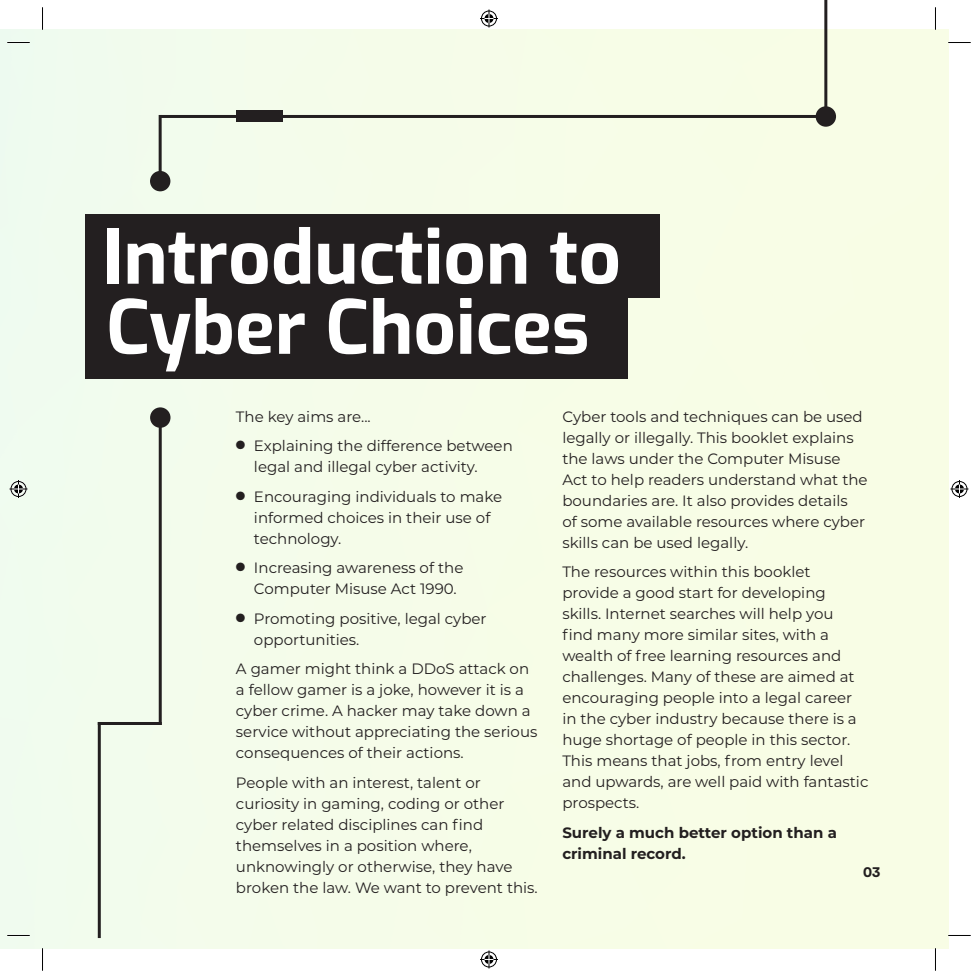
<style>
.page{position:relative;width:978px;height:978px;background:#fff}
.page>*{position:absolute;margin:0;border:0;box-sizing:border-box;transform-origin:0 0}
.t1{font:700 74.4px "Exo";color:#fff}
.t2{font:15px/21px "Montserrat";color:#231f20}
.t3{font:700 15px/21px "Montserrat";color:#231f20}
.t4{font:700 15px "Tenon";color:#231f20}
</style>
<div class="page">
<div style="left:0;top:30px;width:948px;height:918px;background:#f6fde8"></div>
<hr style="left:159px;top:421px;width:3px;height:304px;background:#231f20">
<hr style="left:98px;top:722px;width:3px;height:216px;background:#231f20">
<hr style="left:98px;top:722px;width:64px;height:3px;background:#231f20">
<hr style="left:824px;top:0;width:3px;height:116px;background:#231f20">
<hr style="left:159px;top:115px;width:3px;height:66px;background:#231f20">
<div style="left:150px;top:171px;width:20px;height:20px;background:#231f20;border-radius:50%"></div>
<div style="left:816px;top:106px;width:20px;height:21px;background:#231f20;border-radius:50%"></div>
<hr style="left:161px;top:115px;width:661px;height:3px;background:#231f20">
<div style="left:236px;top:111px;width:47px;height:11px;background:#231f20"></div>
<div style="left:85px;top:283px;width:543px;height:96px;background:#231f20"></div>
<div style="left:85px;top:214px;width:574px;height:83px;background:#231f20"></div>
<div style="left:150px;top:407px;width:21px;height:21px;background:#231f20;border-radius:50%"></div>
<hr style="left:7px;top:934px;width:23px;height:2px;background:#fff">
<svg style="left:7px;top:42px;width:23px;height:1px"></svg>
<svg style="left:948px;top:42px;width:23px;height:1px"></svg>
<svg style="left:7px;top:935px;width:23px;height:1px"></svg>
<svg style="left:948px;top:935px;width:23px;height:1px"></svg>
<svg style="left:42px;top:7px;width:1px;height:23px"></svg>
<svg style="left:42px;top:948px;width:1px;height:23px"></svg>
<svg style="left:935px;top:7px;width:1px;height:23px"></svg>
<svg style="left:935px;top:948px;width:1px;height:23px"></svg>
<svg style="left:480px;top:10px;width:18px;height:18px"></svg>
<svg style="left:480px;top:950px;width:18px;height:18px"></svg>
<svg style="left:10px;top:480px;width:18px;height:18px"></svg>
<svg style="left:950px;top:480px;width:18px;height:18px"></svg>
<h1 class="t1" style="left:103px;top:209px;width:520px">Introduction to</h1>
<h1 class="t1" style="left:106px;top:279px;width:485px">Cyber Choices</h1>
<p class="t2" style="left:236px;top:408px;width:136px">The key aims are...</p>
<p class="t2" style="left:254px;top:437px;width:260px;text-indent:-18px">● Explaining the difference between legal and illegal cyber activity.</p>
<p class="t2" style="left:254px;top:488px;width:250px;text-indent:-18px">● Encouraging individuals to make informed choices in their use of technology.</p>
<p class="t2" style="left:254px;top:559px;width:211px;text-indent:-18px">● Increasing awareness of the<br>Computer Misuse Act 1990.</p>
<p class="t2" style="left:254px;top:610px;width:234px;text-indent:-18px">● Promoting positive, legal cyber opportunities.</p>
<p class="t2" style="left:236px;top:660px;width:303px">A gamer might think a DDoS attack on a fellow gamer is a joke, however it is a cyber crime. A hacker may take down a service without appreciating the serious consequences of their actions.</p>
<p class="t2" style="left:236px;top:774px;width:303px">People with an interest, talent or curiosity in gaming, coding or other cyber related disciplines can find themselves in a position where, unknowingly or otherwise, they have broken the law. We want to prevent this.</p>
<p class="t2" style="left:562px;top:408px;width:307px">Cyber tools and techniques can be used legally or illegally. This booklet explains the laws under the Computer Misuse Act to help readers understand what the boundaries are. It also provides details<br>of some available resources where cyber skills can be used legally.</p>
<p class="t2" style="left:562px;top:563px;width:308px">The resources within this booklet provide a good start for developing<br>skills. Internet searches will help you<br>find many more similar sites, with a wealth of free learning resources and challenges. Many of these are aimed at encouraging people into a legal career in the cyber industry because there is a huge shortage of people in this sector.<br>This means that jobs, from entry level and upwards, are well paid with fantastic prospects.</p>
<p class="t3" style="left:562px;top:822px;width:276px">Surely a much better option than a criminal record.</p>
<p class="t4" style="left:863px;top:863px;width:19px">03</p>
</div>
